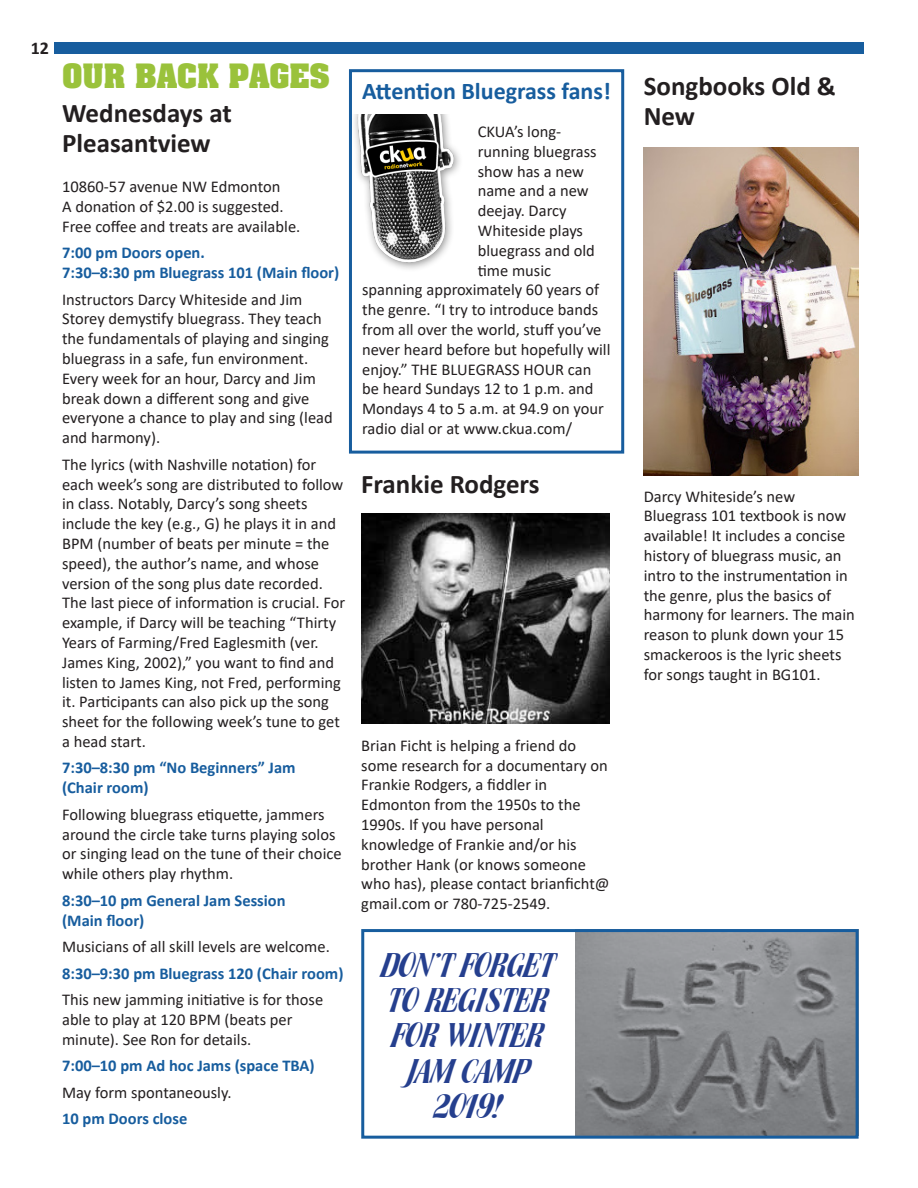
<style>
.page{position:relative;width:918px;height:1188px;background:#fff}
.page>*{position:absolute;margin:0;border:0;box-sizing:border-box;transform-origin:0 0}
.Sub-title{font:29.4px/35.2px "Brochure Plain";color:#253f8e}
.Page_Header{font:700 28.5px "Aardvark";color:#9ac23b}
.Article_Header{font:700 27px/30px "Calibri";color:#231f20}
.Article_Header-2{font:700 24px "Calibri";color:#175d9e}
.t1{font:700 18px "Calibri";color:#231f20}
.Body_text{font:16.5px/19.8px "Calibri";color:#231f20}
.Body_text-2{font:700 16.5px/19.8px "Calibri";color:#175d9e}
</style>
<div class="page">
<div style="left:54px;top:42px;width:810px;height:12px;background:#175d9e"></div>
<img style="left:575px;top:933px;width:280px;height:202px">
<div style="left:349px;top:69px;width:275px;height:385px;border:3px solid #175d9e"></div>
<div style="left:361px;top:929px;width:498px;height:210px;border:3px solid #175d9e"></div>
<img style="left:350px;top:114px;width:110px;height:160px">
<img style="left:361px;top:513px;width:249px;height:210px">
<img style="left:644px;top:147px;width:215px;height:329px">
<p class="t1" style="left:31px;top:36px;width:20px">12</p>
<p class="Page_Header" style="left:62px;top:55px;width:269px">OUR BACK PAGES</p>
<p class="Article_Header" style="left:62px;top:98px;width:171px">Wednesdays at<br>Pleasantview</p>
<p class="Body_text" style="left:62px;top:176px;width:240px">10860-57 avenue NW Edmonton<br>A donation of $2.00 is suggested.<br>Free coffee and treats are available.</p>
<p class="Body_text-2" style="left:62px;top:243px;width:279px">7:00 pm Doors open.<br>7:30–8:30 pm Bluegrass 101 (Main floor)</p>
<p class="Body_text" style="left:62px;top:289px;width:272px">Instructors Darcy Whiteside and Jim Storey demystify bluegrass. They teach the fundamentals of playing and singing bluegrass in a safe, fun environment.<br>Every week for an hour, Darcy and Jim break down a different song and give everyone a chance to play and sing (lead and harmony).</p>
<p class="Body_text" style="left:62px;top:454px;width:285px">The lyrics (with Nashville notation) for each week’s song are distributed to follow in class. Notably, Darcy’s song sheets include the key (e.g., G) he plays it in and BPM (number of beats per minute = the speed), the author’s name, and whose version of the song plus date recorded.<br>The last piece of information is crucial. For example, if Darcy will be teaching “Thirty Years of Farming/Fred Eaglesmith (ver.<br>James King, 2002),” you want to find and listen to James King, not Fred, performing it. Participants can also pick up the song sheet for the following week’s tune to get a head start.</p>
<p class="Body_text-2" style="left:62px;top:758px;width:235px">7:30–8:30 pm “No Beginners” Jam (Chair room)</p>
<p class="Body_text" style="left:62px;top:804px;width:281px">Following bluegrass etiquette, jammers around the circle take turns playing solos or singing lead on the tune of their choice while others play rhythm.</p>
<p class="Body_text-2" style="left:62px;top:890px;width:225px">8:30–10 pm General Jam Session (Main floor)</p>
<p class="Body_text" style="left:62px;top:936px;width:269px">Musicians of all skill levels are welcome.</p>
<p class="Body_text-2" style="left:62px;top:963px;width:283px">8:30–9:30 pm Bluegrass 120 (Chair room)</p>
<p class="Body_text" style="left:62px;top:989px;width:263px">This new jamming initiative is for those able to play at 120 BPM (beats per minute). See Ron for details.</p>
<p class="Body_text-2" style="left:62px;top:1056px;width:254px">7:00–10 pm Ad hoc Jams (space TBA)</p>
<p class="Body_text" style="left:62px;top:1082px;width:171px">May form spontaneously.</p>
<p class="Body_text-2" style="left:62px;top:1109px;width:127px">10 pm Doors close</p>
<p class="Article_Header-2" style="left:362px;top:74px;width:250px">Attention Bluegrass fans!</p>
<p class="Body_text" style="left:478px;top:121px;width:85px">CKUA’s long-</p>
<p class="Body_text" style="left:478px;top:141px;width:121px">running bluegrass</p>
<p class="Body_text" style="left:478px;top:161px;width:108px">show has a new</p>
<p class="Body_text" style="left:478px;top:181px;width:112px">name and a new</p>
<p class="Body_text" style="left:478px;top:200px;width:90px">deejay. Darcy</p>
<p class="Body_text" style="left:478px;top:220px;width:107px">Whiteside plays</p>
<p class="Body_text" style="left:478px;top:240px;width:119px">bluegrass and old</p>
<p class="Body_text" style="left:478px;top:260px;width:75px">time music</p>
<p class="Body_text" style="left:362px;top:280px;width:239px">spanning approximately 60 years of</p>
<p class="Body_text" style="left:362px;top:299px;width:238px">the genre. “I try to introduce bands</p>
<p class="Body_text" style="left:362px;top:319px;width:241px">from all over the world, stuff you’ve</p>
<p class="Body_text" style="left:362px;top:339px;width:250px">never heard before but hopefully will</p>
<p class="Body_text" style="left:362px;top:359px;width:231px">enjoy.” THE BLUEGRASS HOUR can</p>
<p class="Body_text" style="left:362px;top:379px;width:233px">be heard Sundays 12 to 1 p.m. and</p>
<p class="Body_text" style="left:362px;top:398px;width:243px">Mondays 4 to 5 a.m. at 94.9 on your</p>
<p class="Body_text" style="left:362px;top:418px;width:211px">radio dial or at www.ckua.com/</p>
<p class="Article_Header" style="left:361px;top:469px;width:180px">Frankie Rodgers</p>
<p class="Body_text" style="left:361px;top:735px;width:250px">Brian Ficht is helping a friend do some research for a documentary on<br>Frankie Rodgers, a fiddler in<br>Edmonton from the 1950s to the<br>1990s. If you have personal knowledge of Frankie and/or his brother Hank (or knows someone who has), please contact brianficht@ gmail.com or 780-725-2549.</p>
<p class="Sub-title" style="left:378px;top:948px;width:175px">DON’T FORGET<br>TO REGISTER</p>
<p class="Sub-title" style="left:389px;top:1019px;width:153px">FOR WINTER</p>
<p class="Sub-title" style="left:404px;top:1054px;width:123px">JAM CAMP</p>
<p class="Sub-title" style="left:431px;top:1089px;width:69px">2019!</p>
<p class="Article_Header" style="left:644px;top:71px;width:194px">Songbooks Old &amp;<br>New</p>
<p class="Body_text" style="left:644px;top:486px;width:213px">Darcy Whiteside’s new<br>Bluegrass 101 textbook is now available! It includes a concise history of bluegrass music, an intro to the instrumentation in the genre, plus the basics of harmony for learners. The main reason to plunk down your 15 smackeroos is the lyric sheets for songs taught in BG101.</p>
</div>
